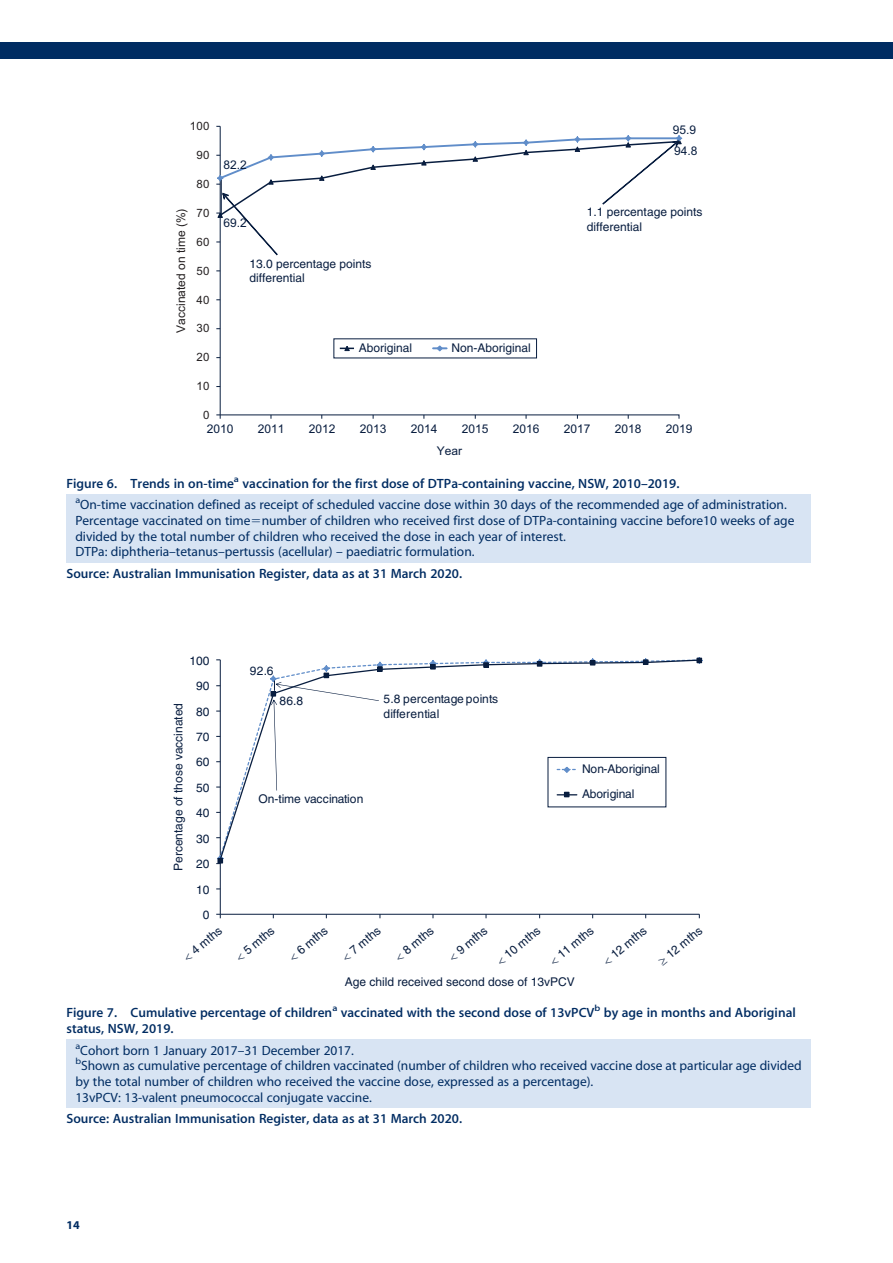
<style>
.page{position:relative;width:893px;height:1263px;background:#fff}
.page>*{position:absolute;margin:0;border:0;box-sizing:border-box;transform-origin:0 0}
.t1{font:13.5px/15.8px "Adv Myriad R";color:#002c62}
.t2{font:13.5px/15.8px "Adv Myrsemi B";color:#002c62}
.t3{font:12px/14.4px "Helvetica";color:#081d3f}
.t4{font:12px "Arial";color:#081d3f}
.t5{font:12px/14.4px "Helvetica";letter-spacing:.02em;color:#081d3f}
.t6{font:12px "Arial";color:#231f20}
.t7{font:12px "Adv Myriad B";color:#002c62}
.t8{font:11.4px "Arial";letter-spacing:.015em;color:#231f20}
.s1{font-family:"Adv M Pi One"}
</style>
<div class="page">
<div style="left:67px;top:494px;width:744px;height:37px;background:#d8e4f3"></div>
<div style="left:67px;top:510px;width:744px;height:52px;background:#d8e4f3"></div>
<hr style="left:220px;top:126px;width:1px;height:289px;background:#081d3f">
<svg style="left:216px;top:414px;width:464px;height:5px"></svg>
<svg style="left:340px;top:346px;width:14px;height:5px"></svg>
<svg style="left:433px;top:345px;width:14px;height:7px"></svg>
<svg style="left:216px;top:135px;width:466px;height:121px"></svg>
<div style="left:67px;top:1040px;width:744px;height:36px;background:#d8e4f3"></div>
<div style="left:67px;top:1055px;width:744px;height:53px;background:#d8e4f3"></div>
<hr style="left:220px;top:660px;width:1px;height:254px;background:#081d3f">
<hr style="left:220px;top:914px;width:479px;height:1px;background:#081d3f">
<svg style="left:218px;top:659px;width:478px;height:196px"></svg>
<svg style="left:216px;top:855px;width:8px;height:9px"></svg>
<svg style="left:429px;top:660px;width:7px;height:9px"></svg>
<svg style="left:482px;top:659px;width:8px;height:9px"></svg>
<svg style="left:536px;top:659px;width:7px;height:7px"></svg>
<svg style="left:589px;top:658px;width:7px;height:7px"></svg>
<svg style="left:642px;top:658px;width:7px;height:7px"></svg>
<svg style="left:696px;top:657px;width:7px;height:7px"></svg>
<div style="left:548px;top:757px;width:118px;height:50px;border:1px solid #081d3f"></div>
<svg style="left:557px;top:766px;width:20px;height:7px"></svg>
<svg style="left:557px;top:792px;width:20px;height:5px"></svg>
<svg style="left:270px;top:661px;width:113px;height:129px"></svg>
<div style="left:0;top:43px;width:893px;height:16px;background:#002c62"></div>
<p class="t8" style="left:190px;top:122px;width:21px">100</p>
<p class="t8" style="left:196px;top:151px;width:14px">90</p>
<p class="t6" style="left:177px;top:333px;width:126px;rotate:-90deg">Vaccinated on time (%)</p>
<p class="t8" style="left:196px;top:180px;width:14px">80</p>
<p class="t8" style="left:196px;top:209px;width:14px">70</p>
<p class="t8" style="left:196px;top:238px;width:14px">60</p>
<p class="t8" style="left:196px;top:266px;width:14px">50</p>
<p class="t8" style="left:196px;top:295px;width:14px">40</p>
<p class="t8" style="left:196px;top:324px;width:14px">30</p>
<p class="t8" style="left:196px;top:353px;width:14px">20</p>
<p class="t8" style="left:196px;top:382px;width:14px">10</p>
<p class="t8" style="left:203px;top:411px;width:8px">0</p>
<p class="t4" style="left:224px;top:160px;width:25px">82.2</p>
<p class="t4" style="left:224px;top:218px;width:25px">69.2</p>
<p class="t3" style="left:249px;top:258px;width:124px">13.0 percentage points differential</p>
<p class="t3" style="left:359px;top:341px;width:55px">Aboriginal</p>
<p class="t3" style="left:452px;top:341px;width:81px">Non-Aboriginal</p>
<p class="t4" style="left:673px;top:125px;width:25px">95.9</p>
<p class="t4" style="left:674px;top:146px;width:25px">94.8</p>
<p class="t3" style="left:587px;top:206px;width:117px">1.1 percentage points differential</p>
<p class="t4" style="left:207px;top:424px;width:28px">2010</p>
<p class="t4" style="left:258px;top:424px;width:28px">2011</p>
<p class="t4" style="left:309px;top:424px;width:28px">2012</p>
<p class="t4" style="left:360px;top:424px;width:28px">2013</p>
<p class="t4" style="left:411px;top:424px;width:28px">2014</p>
<p class="t4" style="left:462px;top:424px;width:28px">2015</p>
<p class="t4" style="left:513px;top:424px;width:28px">2016</p>
<p class="t4" style="left:564px;top:424px;width:28px">2017</p>
<p class="t4" style="left:615px;top:424px;width:28px">2018</p>
<p class="t4" style="left:666px;top:424px;width:28px">2019</p>
<p class="t4" style="left:437px;top:447px;width:27px">Year</p>
<p class="t2" style="left:67px;top:476px;width:614px">Figure 6. Trends in on-time<sup>a</sup> vaccination for the first dose of DTPa-containing vaccine, NSW, 2010–2019.</p>
<p class="t1" style="left:75px;top:498px;width:721px"><sup>a</sup>On-time vaccination defined as receipt of scheduled vaccine dose within 30 days of the recommended age of administration.<br>Percentage vaccinated on time<span class="s1">5</span>number of children who received first dose of DTPa-containing vaccine before10 weeks of age divided by the total number of children who received the dose in each year of interest.<br>DTPa: diphtheria–tetanus–pertussis (acellular) – paediatric formulation.</p>
<p class="t2" style="left:67px;top:567px;width:397px">Source: Australian Immunisation Register, data as at 31 March 2020.</p>
<p class="t3" style="left:190px;top:654px;width:22px">100</p>
<p class="t3" style="left:172px;top:871px;width:170px;rotate:-90deg">Percentage of those vaccinated</p>
<p class="t3" style="left:196px;top:680px;width:15px">90</p>
<p class="t3" style="left:196px;top:705px;width:15px">80</p>
<p class="t3" style="left:196px;top:731px;width:15px">70</p>
<p class="t3" style="left:196px;top:756px;width:15px">60</p>
<p class="t3" style="left:196px;top:782px;width:15px">50</p>
<p class="t3" style="left:196px;top:807px;width:15px">40</p>
<p class="t3" style="left:196px;top:832px;width:15px">30</p>
<p class="t3" style="left:196px;top:858px;width:15px">20</p>
<p class="t3" style="left:196px;top:883px;width:15px">10</p>
<p class="t3" style="left:203px;top:909px;width:8px">0</p>
<p class="t3" style="left:250px;top:664px;width:25px">92.6</p>
<p class="t3" style="left:279px;top:694px;width:25px">86.8</p>
<p class="t5" style="left:384px;top:693px;width:116px">5.8 percentage points differential</p>
<p class="t3" style="left:258px;top:792px;width:107px">On-time vaccination</p>
<p class="t3" style="left:582px;top:757px;width:79px;line-height:25.3px">Non-Aboriginal<br>Aboriginal</p>
<p class="t3" style="left:189px;top:947px;width:38px;rotate:-40deg">4 mths</p>
<p class="t3" style="left:241px;top:947px;width:38px;rotate:-40deg">5 mths</p>
<p class="t3" style="left:294px;top:947px;width:38px;rotate:-40deg">6 mths</p>
<p class="t3" style="left:348px;top:947px;width:38px;rotate:-40deg">7 mths</p>
<p class="t3" style="left:400px;top:947px;width:38px;rotate:-40deg">8 mths</p>
<p class="t3" style="left:454px;top:947px;width:38px;rotate:-40deg">9 mths</p>
<p class="t3" style="left:502px;top:952px;width:44px;rotate:-40deg">10 mths</p>
<p class="t3" style="left:555px;top:952px;width:44px;rotate:-40deg">11 mths</p>
<p class="t3" style="left:608px;top:952px;width:44px;rotate:-40deg">12 mths</p>
<p class="t3" style="left:656px;top:958px;width:54px;rotate:-40deg">≥ 12 mths</p>
<p class="t3" style="left:345px;top:976px;width:232px">Age child received second dose of 13vPCV</p>
<p class="t2" style="left:66px;top:1006px;width:731px">Figure 7. Cumulative percentage of children<sup>a</sup> vaccinated with the second dose of 13vPCV<sup>b</sup> by age in months and Aboriginal status, NSW, 2019.</p>
<p class="t1" style="left:75px;top:1043px;width:728px"><sup>a</sup>Cohort born 1 January 2017–31 December 2017.<br><sup>b</sup>Shown as cumulative percentage of children vaccinated (number of children who received vaccine dose at particular age divided by the total number of children who received the vaccine dose, expressed as a percentage).<br>13vPCV: 13-valent pneumococcal conjugate vaccine.</p>
<p class="t2" style="left:67px;top:1112px;width:397px">Source: Australian Immunisation Register, data as at 31 March 2020.</p>
<p class="t7" style="left:67px;top:1220px;width:15px">14</p>
</div>
